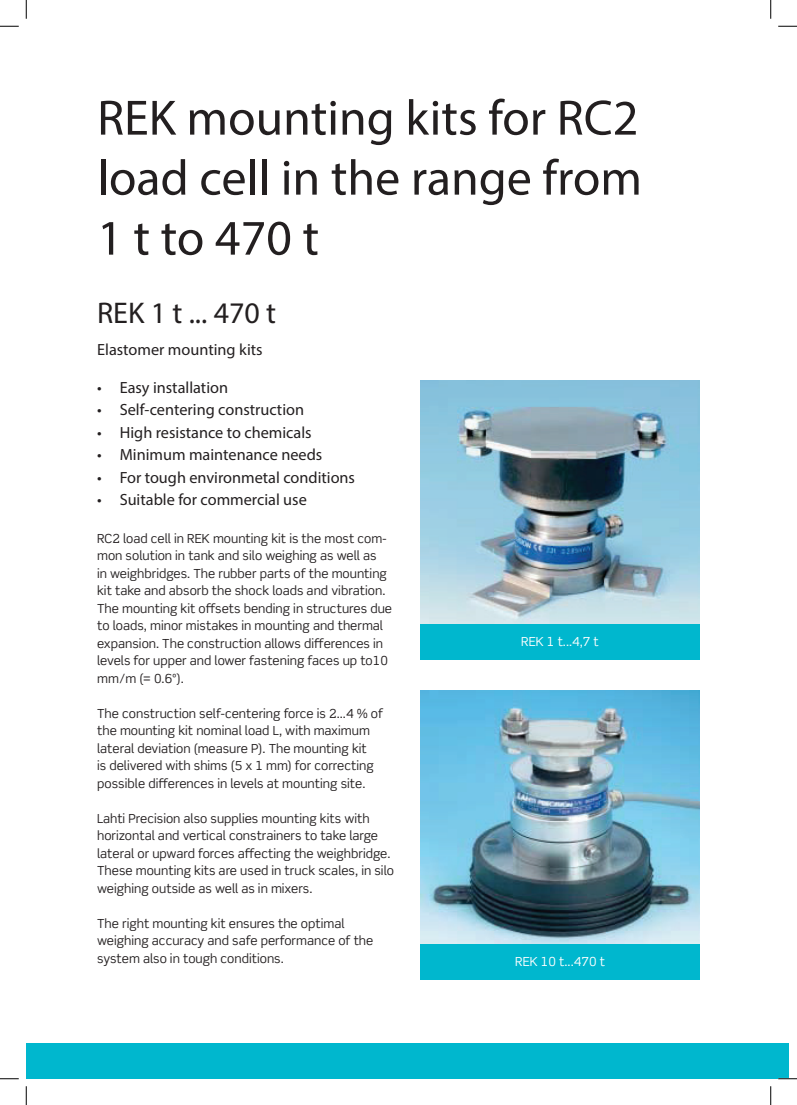
<style>
.page{position:relative;width:797px;height:1105px;background:#fff}
.page>*{position:absolute;margin:0;border:0;box-sizing:border-box;transform-origin:0 0}
.t1{font:50px/60px "Myriad Pro";color:#231f20;text-align:justify}
.t2{font:30px "Myriad Pro";color:#231f20}
.t3{font:16.25px "Myriad Pro";color:#231f20}
.t4{font:12.5px/17.5px "Scene Std";color:#231f20}
.t5{font:12.5px "Scene Std";color:#fff}
</style>
<div class="page">
<div style="left:26px;top:1043px;width:744px;height:36px;background:#00b7ce"></div>
<div style="left:770px;top:1043px;width:18px;height:36px;background:#00b7ce"></div>
<img style="left:420px;top:381px;width:279px;height:243px">
<img style="left:421px;top:690px;width:278px;height:255px">
<div style="left:420px;top:624px;width:279px;height:36px;background:#00b7ce"></div>
<div style="left:420px;top:945px;width:279px;height:35px;background:#00b7ce"></div>
<svg style="left:0;top:25px;width:19px;height:2px"></svg>
<svg style="left:778px;top:25px;width:19px;height:2px"></svg>
<svg style="left:0;top:1078px;width:19px;height:1px"></svg>
<svg style="left:778px;top:1078px;width:19px;height:1px"></svg>
<svg style="left:25px;top:0;width:2px;height:19px"></svg>
<svg style="left:25px;top:1086px;width:2px;height:19px"></svg>
<svg style="left:770px;top:0;width:1px;height:19px"></svg>
<svg style="left:770px;top:1086px;width:1px;height:19px"></svg>
<h1 class="t1" style="left:97px;top:87px;width:546px">REK mounting kits for RC2 load cell in the range from 1 t to 470 t</h1>
<h2 class="t2" style="left:97px;top:295px;width:181px">REK 1 t ... 470 t</h2>
<h3 class="t3" style="left:97px;top:340px;width:167px">Elastomer mounting kits</h3>
<h3 class="t3" style="left:97px;top:377px;width:132px">• Easy installation</h3>
<h3 class="t3" style="left:97px;top:400px;width:208px">• Self-centering construction</h3>
<h3 class="t3" style="left:97px;top:422px;width:216px">• High resistance to chemicals</h3>
<h3 class="t3" style="left:97px;top:445px;width:226px">• Minimum maintenance needs</h3>
<h3 class="t3" style="left:97px;top:467px;width:259px">• For tough environmetal conditions</h3>
<h3 class="t3" style="left:97px;top:490px;width:211px">• Suitable for commercial use</h3>
<p class="t4" style="left:97px;top:529px;width:296px">RC2 load cell in REK mounting kit is the most com&shy;mon solution in tank and silo weighing as well as<br>in weighbridges. The rubber parts of the mounting kit take and absorb the shock loads and vibration.<br>The mounting kit offsets bending in structures due to loads, minor mistakes in mounting and thermal expansion. The construction allows differences in levels for upper and lower fastening faces up to10 mm/m (= 0.6º).</p>
<p class="t4" style="left:97px;top:704px;width:287px">The construction self-centering force is 2...4 % of the mounting kit nominal load L, with maximum lateral deviation (measure P). The mounting kit<br>is delivered with shims (5 x 1 mm) for correcting possible differences in levels at mounting site.</p>
<p class="t4" style="left:97px;top:809px;width:298px">Lahti Precision also supplies mounting kits with horizontal and vertical constrainers to take large lateral or upward forces affecting the weighbridge.<br>These mounting kits are used in truck scales, in silo weighing outside as well as in mixers.</p>
<p class="t4" style="left:97px;top:914px;width:278px">The right mounting kit ensures the optimal weighing accuracy and safe performance of the system also in tough conditions.</p>
<p class="t5" style="left:521px;top:633px;width:79px">REK 1 t...4,7 t</p>
<p class="t5" style="left:515px;top:953px;width:91px">REK 10 t...470 t</p>
</div>
